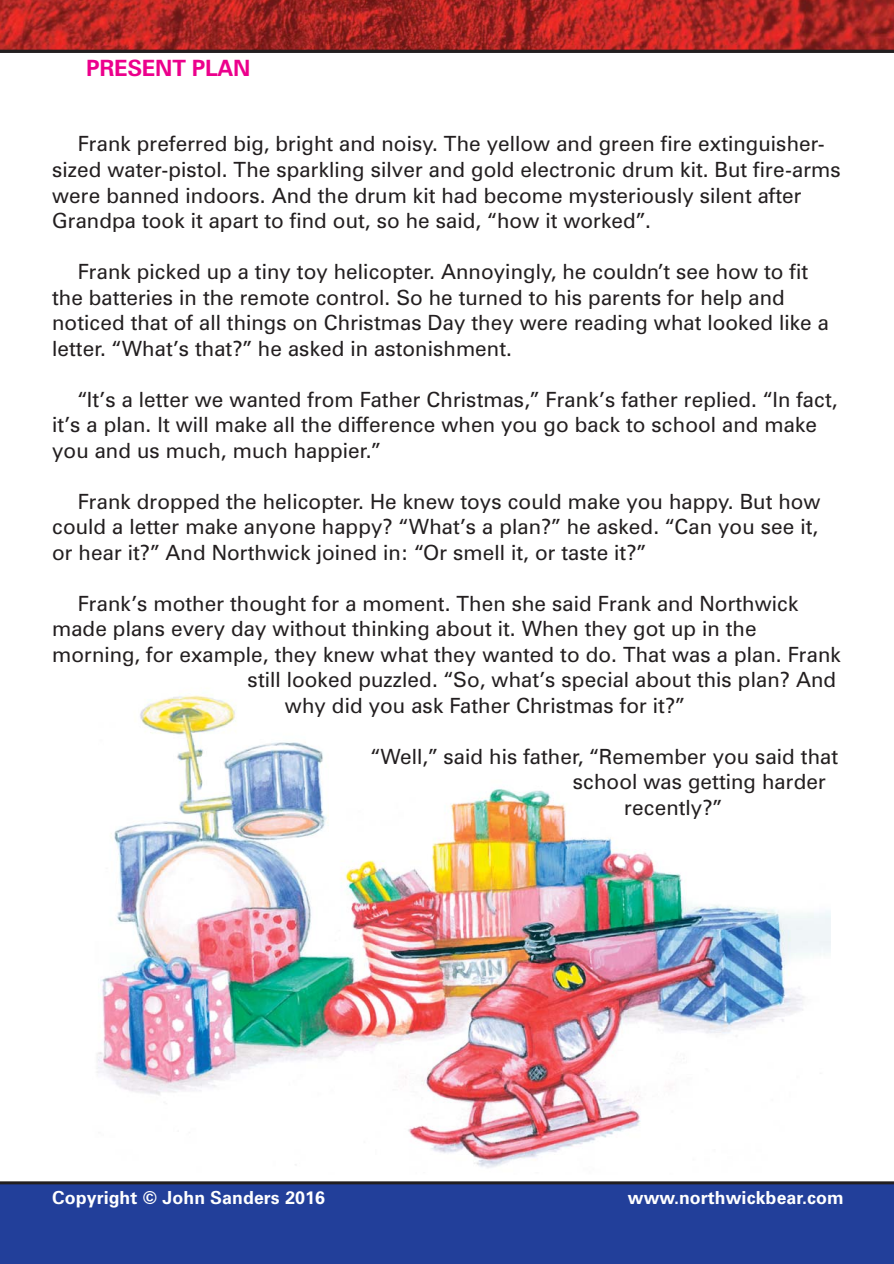
<style>
.page{position:relative;width:894px;height:1264px;background:#fff}
.page>*{position:absolute;margin:0;border:0;box-sizing:border-box;transform-origin:0 0}
.t1{font:700 22.5px "Zurich BT";letter-spacing:-.01em;color:#ec008c}
.t2{font:21px/25.5px "Zurich BT";letter-spacing:.005em;color:#231f20}
.t3{font:700 18px "Zurich BT";letter-spacing:.005em;color:#fff}
</style>
<div class="page">
<img style="left:0;top:0;width:893px;height:50px">
<div style="left:0;top:1182px;width:893px;height:81px;background:#223f9a"></div>
<hr style="left:0;top:1181px;width:893px;height:3px;background:#231f20">
<hr style="left:0;top:50px;width:893px;height:3px;background:#231f20">
<img style="left:97px;top:695px;width:732px;height:473px">
<p class="t1" style="left:86px;top:60px;width:166px">PRESENT PLAN</p>
<p class="t2" style="left:52px;top:133px;width:790px;text-indent:26px">Frank preferred big, bright and noisy. The yellow and green fire extinguisher&shy;sized water-pistol. The sparkling silver and gold electronic drum kit. But fire-arms were banned indoors. And the drum kit had become mysteriously silent after Grandpa took it apart to find out, so he said, “how it worked”.</p>
<p class="t2" style="left:52px;top:261px;width:778px;text-indent:26px">Frank picked up a tiny toy helicopter. Annoyingly, he couldn’t see how to fit the batteries in the remote control. So he turned to his parents for help and noticed that of all things on Christmas Day they were reading what looked like a letter. “What’s that?” he asked in astonishment.</p>
<p class="t2" style="left:52px;top:388px;width:786px;text-indent:26px">“It’s a letter we wanted from Father Christmas,” Frank’s father replied. “In fact, it’s a plan. It will make all the difference when you go back to school and make you and us much, much happier.”</p>
<p class="t2" style="left:52px;top:490px;width:769px;text-align:justify;text-indent:26px">Frank dropped the helicopter. He knew toys could make you happy. But how could a letter make anyone happy? “What’s a plan?” he asked. “Can you see it, or hear it?” And Northwick joined in: “Or smell it, or taste it?”</p>
<p class="t2" style="left:78px;top:592px;width:722px">Frank’s mother thought for a moment. Then she said Frank and Northwick</p>
<p class="t2" style="left:52px;top:618px;width:705px">made plans every day without thinking about it. When they got up in the</p>
<p class="t2" style="left:52px;top:643px;width:790px">morning, for example, they knew what they wanted to do. That was a plan. Frank</p>
<p class="t2" style="left:247px;top:669px;width:590px">still looked puzzled. “So, what’s special about this plan? And</p>
<p class="t2" style="left:285px;top:694px;width:401px">why did you ask Father Christmas for it?”</p>
<p class="t2" style="left:371px;top:745px;width:468px">“Well,” said his father, “Remember you said that</p>
<p class="t2" style="left:572px;top:771px;width:254px">school was getting harder</p>
<p class="t2" style="left:624px;top:796px;width:99px">recently?”</p>
<p class="t3" style="left:52px;top:1191px;width:274px">Copyright © John Sanders 2016</p>
<p class="t3" style="left:627px;top:1191px;width:217px">www.northwickbear.com</p>
</div>
